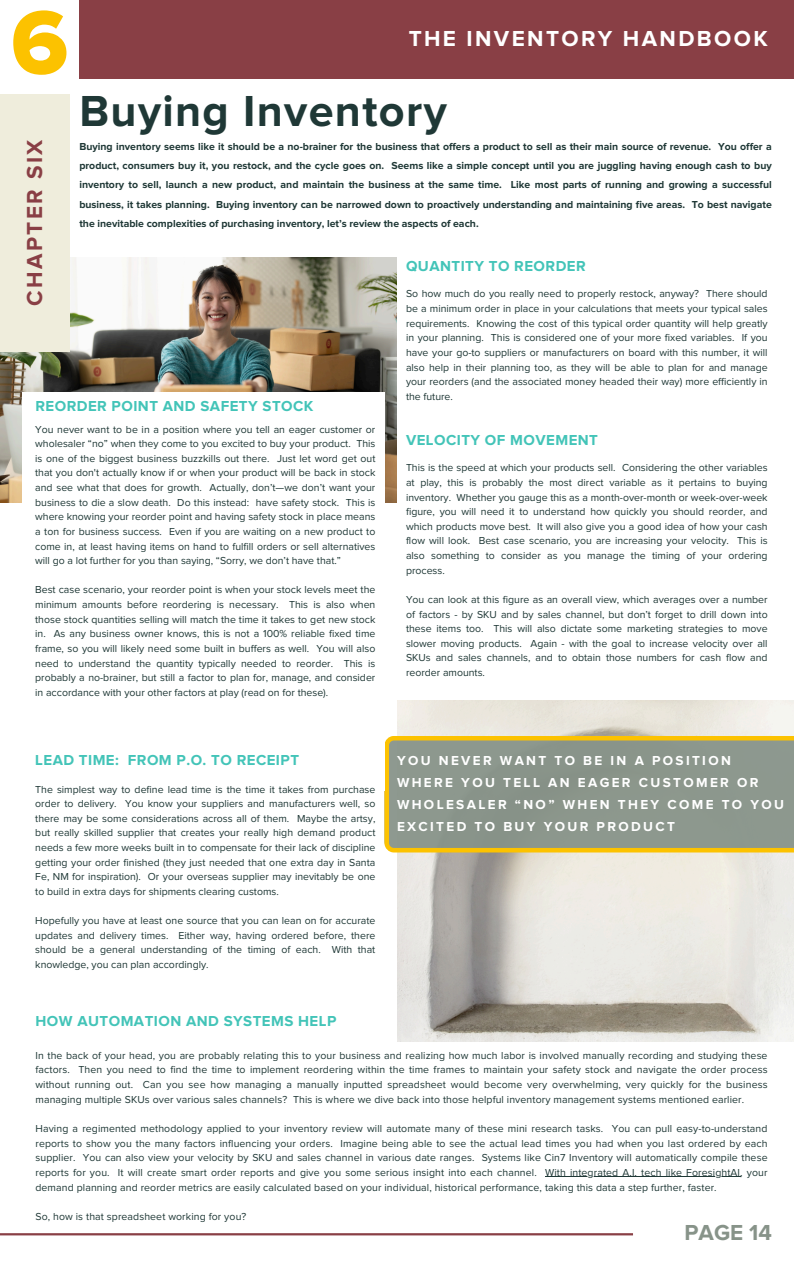
<style>
.page{position:relative;width:794px;height:1266px;background:#fff}
.page>*{position:absolute;margin:0;border:0;box-sizing:border-box;transform-origin:0 0}
.t1{font:93.38px "Proxima Nova Extrabld";color:#fcc200}
.t2{font:700 45px "Proxima Nova";letter-spacing:.03em;color:#1f3836}
.t3{font:700 22.5px "Proxima Nova";letter-spacing:.105em;color:#fff}
.t4{font:700 22.5px "Proxima Nova";letter-spacing:.105em;color:#893f45}
.t5{font:700 22.5px "Proxima Nova";color:#879389}
.t6{font:700 15px "Proxima Nova A";letter-spacing:.03em;color:#43c4b8}
.t7{font:700 13.5px/21.9px "Proxima Nova";letter-spacing:.175em;color:#fff}
.t8{font:10.5px/14.6px "Proxima Nova";color:#1f3836;text-align:justify}
.t9{font:700 10.5px/19.1px "Proxima Nova";color:#1f3836;text-align:justify}
</style>
<div class="page">
<div style="left:79px;top:0;width:714px;height:79px;background:#893f45"></div>
<img style="left:0;top:257px;width:397px;height:246px">
<div style="left:0;top:94px;width:69px;height:257px;background:#efeddc"></div>
<hr style="left:0;top:1233px;width:632px;height:2px;background:#893f45">
<img style="left:397px;top:700px;width:396px;height:341px">
<svg style="left:384px;top:736px;width:409px;height:116px;fill:#8d988d"></svg>
<div style="left:22px;top:392px;width:362px;height:399px;background:#fff"></div>
<hr style="left:544px;top:1176px;width:195px;height:1px;background:#1f3836">
<p class="t1" style="left:11px;top:-12px;width:59px">6</p>
<h3 class="t3" style="left:408px;top:25px;width:360px">THE INVENTORY HANDBOOK</h3>
<h1 class="t2" style="left:79px;top:85px;width:369px">Buying Inventory</h1>
<p class="t4" style="left:22px;top:306px;width:168px;rotate:-90deg">CHAPTER SIX</p>
<h3 class="t9" style="left:79px;top:137px;width:693px">Buying inventory seems like it should be a no-brainer for the business that offers a product to sell as their main source of revenue. You offer a product, consumers buy it, you restock, and the cycle goes on. Seems like a simple concept until you are juggling having enough cash to buy inventory to sell, launch a new product, and maintain the business at the same time. Like most parts of running and growing a successful business, it takes planning. Buying inventory can be narrowed down to proactively understanding and maintaining five areas. To best navigate the inevitable complexities of purchasing inventory, let’s review the aspects of each.</h3>
<h3 class="t6" style="left:406px;top:257px;width:181px">QUANTITY TO REORDER</h3>
<p class="t8" style="left:406px;top:287px;width:363px">So how much do you really need to properly restock, anyway? There should be a minimum order in place in your calculations that meets your typical sales requirements. Knowing the cost of this typical order quantity will help greatly in your planning. This is considered one of your more fixed variables. If you have your go-to suppliers or manufacturers on board with this number, it will also help in their planning too, as they will be able to plan for and manage your reorders (and the associated money headed their way) more efficiently in the future.</p>
<p class="t6" style="left:35px;top:398px;width:279px">REORDER POINT AND SAFETY STOCK</p>
<h2 class="t8" style="left:35px;top:422px;width:341px">You never want to be in a position where you tell an eager customer or wholesaler “no” when they come to you excited to buy your product. This is one of the biggest business buzzkills out there. Just let word get out that you don't actually know if or when your product will be back in stock and see what that does for growth. Actually, don’t—we don’t want your business to die a slow death. Do this instead: have safety stock. This is where knowing your reorder point and having safety stock in place means a ton for business success. Even if you are waiting on a new product to come in, at least having items on hand to fulfill orders or sell alternatives will go a lot further for you than saying, “Sorry, we don’t have that.”</h2>
<h5 class="t8" style="left:35px;top:583px;width:341px">Best case scenario, your reorder point is when your stock levels meet the minimum amounts before reordering is necessary. This is also when those stock quantities selling will match the time it takes to get new stock in. As any business owner knows, this is not a 100% reliable fixed time frame, so you will likely need some built in buffers as well. You will also need to understand the quantity typically needed to reorder. This is probably a no-brainer, but still a factor to plan for, manage, and consider in accordance with your other factors at play (read on for these).</h5>
<h3 class="t6" style="left:406px;top:431px;width:193px">VELOCITY OF MOVEMENT</h3>
<p class="t8" style="left:406px;top:461px;width:363px">This is the speed at which your products sell. Considering the other variables at play, this is probably the most direct variable as it pertains to buying inventory. Whether you gauge this as a month-over-month or week-over-week figure, you will need it to understand how quickly you should reorder, and which products move best. It will also give you a good idea of how your cash flow will look. Best case scenario, you are increasing your velocity. This is also something to consider as you manage the timing of your ordering process.</p>
<p class="t8" style="left:406px;top:592px;width:363px">You can look at this figure as an overall view, which averages over a number of factors - by SKU and by sales channel, but don’t forget to drill down into these items too. This will also dictate some marketing strategies to move slower moving products. Again - with the goal to increase velocity over all SKUs and sales channels, and to obtain those numbers for cash flow and reorder amounts.</p>
<p class="t6" style="left:35px;top:751px;width:265px">LEAD TIME: FROM P.O. TO RECEIPT</p>
<p class="t8" style="left:35px;top:782px;width:341px">The simplest way to define lead time is the time it takes from purchase order to delivery. You know your suppliers and manufacturers well, so there may be some considerations across all of them. Maybe the artsy, but really skilled supplier that creates your really high demand product needs a few more weeks built in to compensate for their lack of discipline getting your order finished (they just needed that one extra day in Santa Fe, NM for inspiration). Or your overseas supplier may inevitably be one to build in extra days for shipments clearing customs.</p>
<h3 class="t8" style="left:35px;top:914px;width:341px">Hopefully you have at least one source that you can lean on for accurate updates and delivery times. Either way, having ordered before, there should be a general understanding of the timing of each. With that knowledge, you can plan accordingly.</h3>
<p class="t6" style="left:35px;top:1012px;width:302px">HOW AUTOMATION AND SYSTEMS HELP</p>
<p class="t7" style="left:397px;top:750px;width:388px">YOU NEVER WANT TO BE IN A POSITION<br>WHERE YOU TELL AN EAGER CUSTOMER OR<br>WHOLESALER “NO” WHEN THEY COME TO YOU<br>EXCITED TO BUY YOUR PRODUCT</p>
<p class="t8" style="left:35px;top:1048px;width:733px">In the back of your head, you are probably relating this to your business and realizing how much labor is involved manually recording and studying these factors. Then you need to find the time to implement reordering within the time frames to maintain your safety stock and navigate the order process without running out. Can you see how managing a manually inputted spreadsheet would become very overwhelming, very quickly for the business managing multiple SKUs over various sales channels? This is where we dive back into those helpful inventory management systems mentioned earlier.</p>
<h4 class="t8" style="left:35px;top:1121px;width:733px">Having a regimented methodology applied to your inventory review will automate many of these mini research tasks. You can pull easy-to-understand reports to show you the many factors influencing your orders. Imagine being able to see the actual lead times you had when you last ordered by each supplier. You can also view your velocity by SKU and sales channel in various date ranges. Systems like Cin7 Inventory will automatically compile these reports for you. It will create smart order reports and give you some serious insight into each channel.</h4>
<p class="t8" style="left:35px;top:1165px;width:733px;text-indent:509px">With integrated A.I. tech like ForesightAI, your demand planning and reorder metrics are easily calculated based on your individual, historical performance, taking this data a step further, faster.</p>
<p class="t8" style="left:35px;top:1209px;width:212px">So, how is that spreadsheet working for you?</p>
<h2 class="t5" style="left:684px;top:1219px;width:89px">PAGE 14</h2>
</div>
